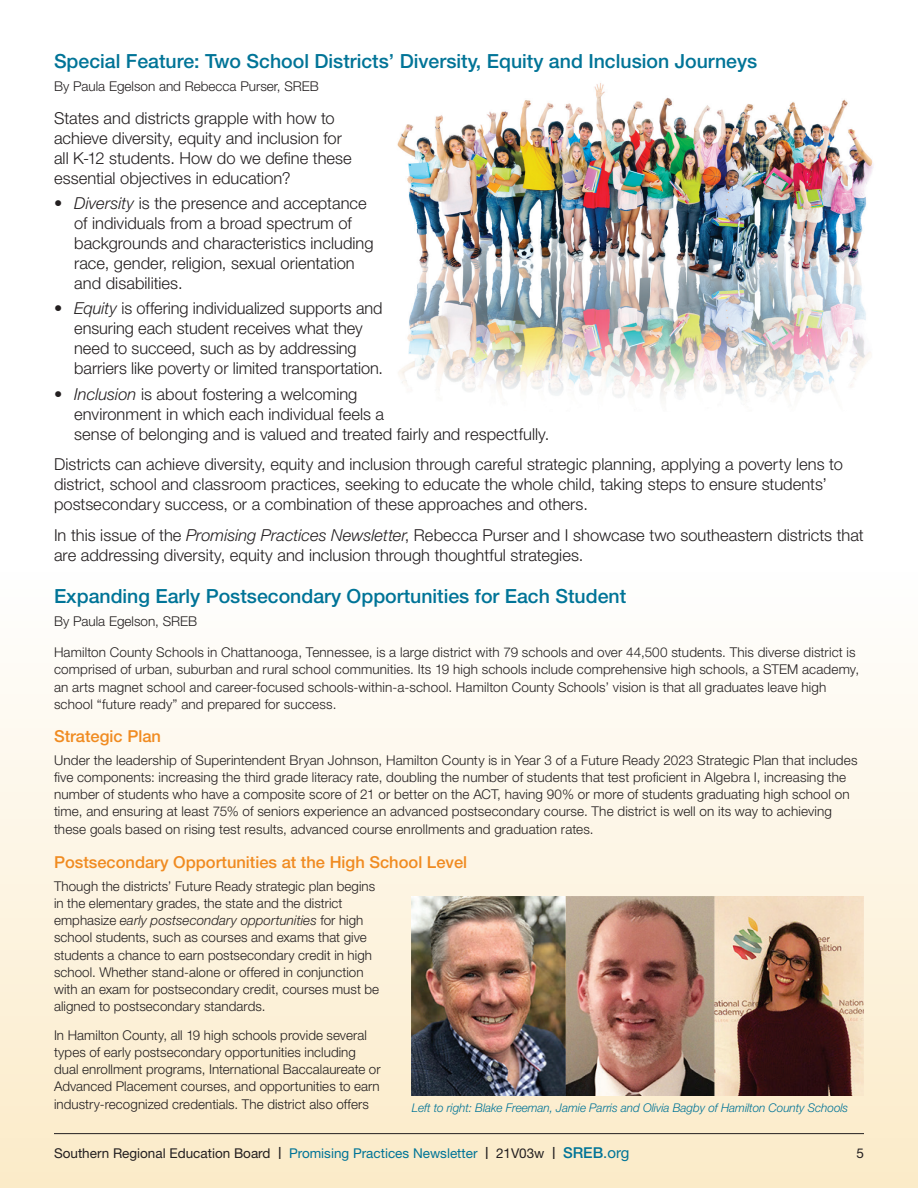
<style>
.page{position:relative;width:918px;height:1188px;background:#fff}
.page>*{position:absolute;margin:0;border:0;box-sizing:border-box;transform-origin:0 0}
.t1{font:500 19.5px "Helvetica Neue";color:#007497}
.t2{font:300 16.5px/20px "Helvetica Neue";color:#231f20}
.t3{font:500 16.5px "Helvetica Neue";color:#f08b21}
.t4{font:300 13.5px/17.2px "Helvetica Neue";letter-spacing:.01em;color:#231f20}
.t5{font:13.5px "Helvetica Neue";color:#231f20}
.t6{font:italic 300 12px "Helvetica Neue";letter-spacing:-.005em;color:#007497}
.s1{font-style:italic}
.s2{font-size:16.8px}
.s3{color:#007497}
.s4{font-weight:500;font-size:15px;color:#007497}
.s5{font-size:15px;color:#007497}
</style>
<div class="page">
<div style="left:0;top:567px;width:918px;height:621px;background:linear-gradient(to bottom,#fefeff,#fbebc8)"></div>
<hr style="left:54px;top:1133px;width:810px;height:1px;background:#231f20">
<img style="left:397px;top:83px;width:476px;height:317px">
<img style="left:412px;top:896px;width:452px;height:200px">
<h1 class="t1" style="left:54px;top:49px;width:705px">Special Feature: Two School Districts’ Diversity, Equity and Inclusion Journeys</h1>
<p class="t4" style="left:54px;top:77px;width:266px">By Paula Egelson and Rebecca Purser, SREB</p>
<p class="t2" style="left:54px;top:108px;width:299px">States and districts grapple with how to achieve diversity, equity and inclusion for all K-12 students. How do we define these essential objectives in education?</p>
<p class="t2" style="left:74px;top:193px;width:301px;text-indent:-20px">• <span class="s1">Diversity</span> is the presence and acceptance of individuals from a broad spectrum of backgrounds and characteristics including race, gender, religion, sexual orientation and disabilities.</p>
<p class="t2" style="left:74px;top:298px;width:310px;text-indent:-20px">• <span class="s1">Equity</span> is offering individualized supports and ensuring each student receives what they need to succeed, such as by addressing barriers like poverty or limited transportation.</p>
<p class="t2" style="left:74px;top:383px;width:477px;text-indent:-20px">• <span class="s1">Inclusion</span> is about fostering a welcoming<br>environment in which each individual feels a<br>sense of belonging and is valued and treated fairly and respectfully.</p>
<p class="t2" style="left:54px;top:454px;width:790px">Districts can achieve diversity, equity and inclusion through careful strategic planning, applying a poverty lens to district, school and classroom practices, seeking to educate the whole child, taking steps to ensure students’ postsecondary success, or a combination of these approaches and others.</p>
<p class="t2" style="left:54px;top:525px;width:811px">In this issue of the <span class="s1">Promising Practices Newsletter</span>, Rebecca Purser and I showcase two southeastern districts that are addressing diversity, equity and inclusion through thoughtful strategies.</p>
<h1 class="t1" style="left:54px;top:585px;width:574px">Expanding Early Postsecondary Opportunities for Each Student</h1>
<p class="t4" style="left:54px;top:613px;width:145px">By Paula Egelson, SREB</p>
<p class="t4" style="left:54px;top:643px;width:807px">Hamilton County Schools in Chattanooga, Tennessee, is a large district with 79 schools and over 44,500 students. This diverse district is comprised of urban, suburban and rural school communities. Its 19 high schools include comprehensive high schools, a STEM academy, an arts magnet school and career-focused schools-within-a-school. Hamilton County Schools’ vision is that all graduates leave high school “future ready” and prepared for success.</p>
<p class="t3" style="left:54px;top:726px;width:108px">Strategic Plan</p>
<p class="t4" style="left:54px;top:751px;width:805px">Under the leadership of Superintendent Bryan Johnson, Hamilton County is in Year 3 of a Future Ready 2023 Strategic Plan that includes five components: increasing the third grade literacy rate, doubling the number of students that test proficient in Algebra I, increasing the number of students who have a composite score of 21 or better on the ACT, having 90% or more of students graduating high school on time, and ensuring at least 75% of seniors experience an advanced postsecondary course. The district is well on its way to achieving these goals based on rising test results, advanced course enrollments and graduation rates.</p>
<p class="t3" style="left:54px;top:852px;width:415px">Postsecondary Opportunities at the High School Level</p>
<p class="t4" style="left:54px;top:877px;width:327px">Though the districts’ Future Ready strategic plan begins in the elementary grades, the state and the district emphasize <span class="s1">early postsecondary opportunities</span> for high school students, such as courses and exams that give students a chance to earn postsecondary credit in high school. Whether stand-alone or offered in conjunction with an exam for postsecondary credit, courses must be aligned to postsecondary standards.</p>
<p class="t4" style="left:54px;top:1026px;width:328px">In Hamilton County, all 19 high schools provide several types of early postsecondary opportunities including dual enrollment programs, International Baccalaureate or Advanced Placement courses, and opportunities to earn industry-recognized credentials. The district also offers</p>
<p class="t6" style="left:412px;top:1101px;width:438px">Left to right: Blake Freeman, Jamie Parris and Olivia Bagby of Hamilton County Schools</p>
<p class="t5" style="left:54px;top:1145px;width:577px">Southern Regional Education Board <span class="s2">I</span> <span class="s3">Promising Practices Newsletter</span> <span class="s2">I</span> 21V03w <span class="s2">I</span> <span class="s4">SREB</span><span class="s5">.org</span></p>
<p class="t5" style="left:856px;top:1145px;width:9px">5</p>
</div>
